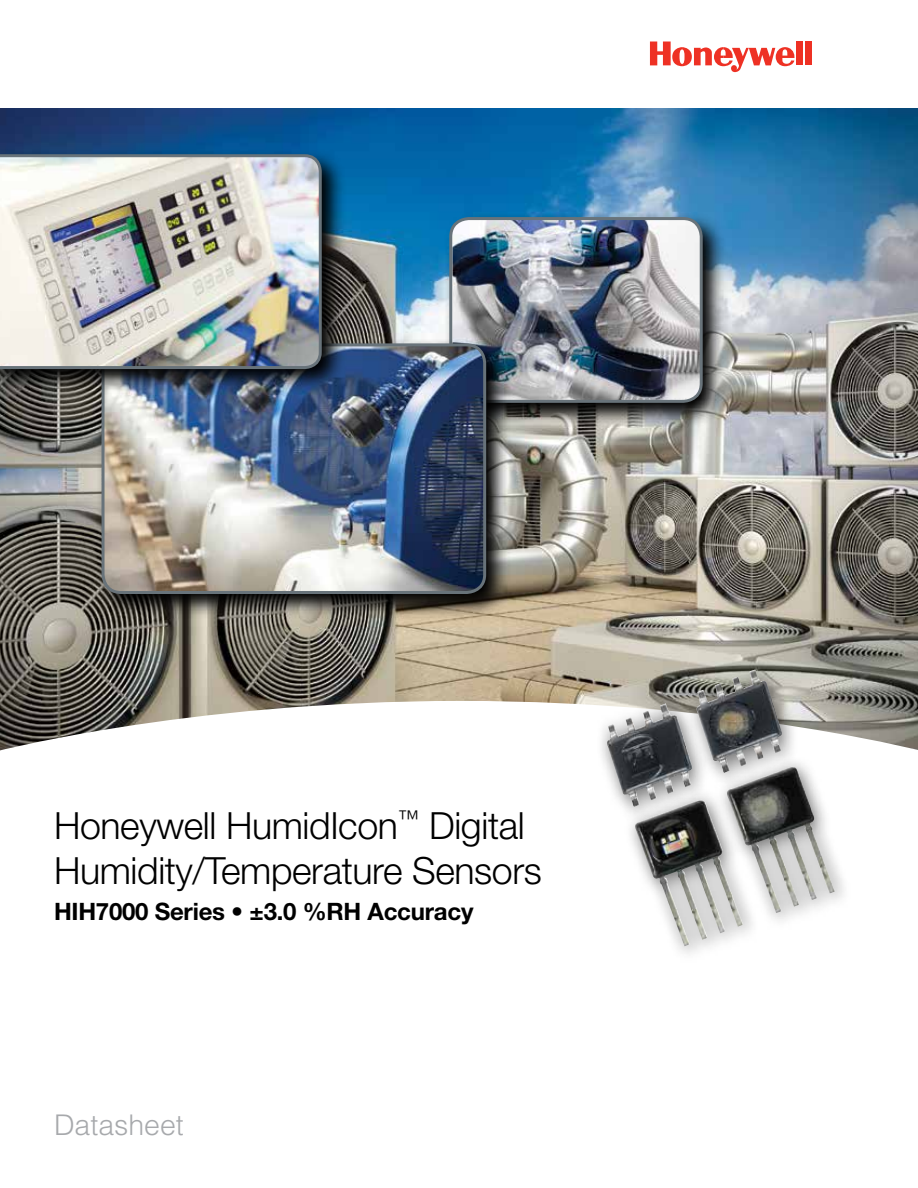
<style>
.page{position:relative;width:918px;height:1188px;background:#fff}
.page>*{position:absolute;margin:0;border:0;box-sizing:border-box;transform-origin:0 0}
.t1{font:300 37.5px/45px "Helvetica Neue LT Std";letter-spacing:-.01em;color:#000}
.t2{font:300 28.5px "Helvetica LT Std";color:#a7a9ac}
.t3{font:700 24px "Helvetica Neue LT Std";letter-spacing:-.01em;color:#000}
</style>
<div class="page">
<img style="left:0;top:109px;width:918px;height:592px">
<div style="left:796px;top:42px;width:7px;height:23px;background:#ee3124"></div>
<div style="left:805px;top:42px;width:7px;height:23px;background:#ee3124"></div>
<svg style="left:650px;top:42px;width:145px;height:30px"></svg>
<svg style="left:0;top:701px;width:918px;height:50px"></svg>
<img style="left:635px;top:767px;width:200px;height:179px">
<div style="left:596px;top:659px;width:203px;height:165px;background:#000;opacity:.54"></div>
<img style="left:643px;top:670px;width:139px;height:103px">
<img style="left:444px;top:211px;width:284px;height:216px">
<img style="left:452px;top:219px;width:249px;height:182px">
<div style="left:449px;top:217px;width:254px;height:186px;border:3px solid #68737a;border-radius:18px"></div>
<img style="left:96px;top:338px;width:415px;height:280px">
<img style="left:104px;top:345px;width:380px;height:247px">
<div style="left:102px;top:343px;width:384px;height:251px;border:3px solid #68737a;border-radius:18px"></div>
<img style="left:0;top:148px;width:347px;height:246px">
<img style="left:0;top:153px;width:323px;height:218px">
<p class="t1" style="left:54px;top:802px;width:489px">Honeywell HumidIcon<sup>™</sup> Digital<br>Humidity/Temperature Sensors</p>
<p class="t3" style="left:54px;top:897px;width:421px">HIH7000 Series • ±3.0 %RH Accuracy</p>
<p class="t2" style="left:54px;top:1107px;width:131px">Datasheet</p>
</div>
